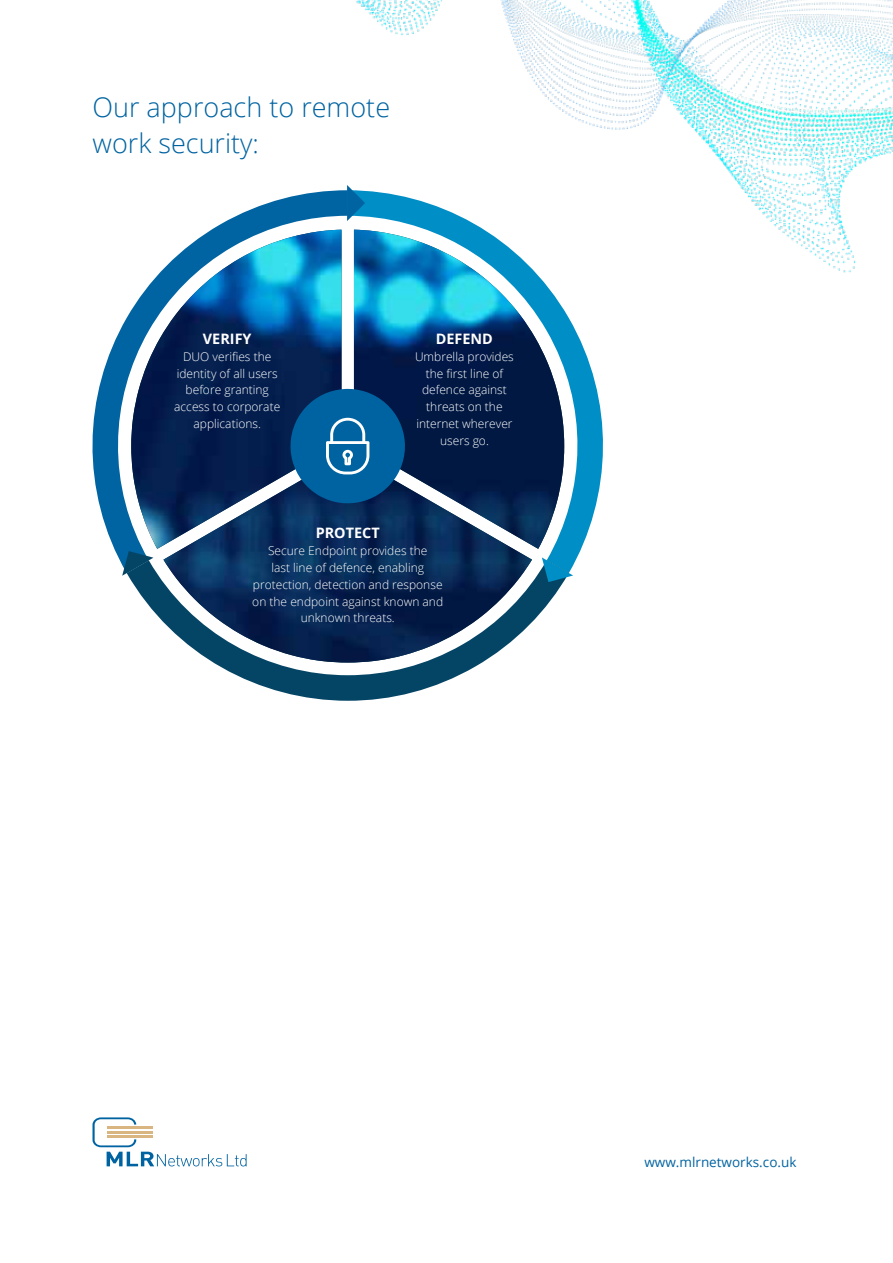
<style>
.page{position:relative;width:893px;height:1263px;background:#fff}
.page>*{position:absolute;margin:0;border:0;box-sizing:border-box;transform-origin:0 0}
.t1{font:300 27px/36px "Open Sans";color:#0063a1}
.t2{font:700 14.4px "Open Sans";color:#fff}
.t3{font:13.5px "Open Sans";color:#0063a1}
.t4{font:300 12px/16.8px "Open Sans";color:#fff;text-align:center}
</style>
<div class="page">
<img style="left:356px;top:0;width:537px;height:273px">
<svg style="left:92px;top:1117px;width:155px;height:49px"></svg>
<svg style="left:354px;top:190px;width:262px;height:376px"></svg>
<svg style="left:92px;top:190px;width:255px;height:375px"></svg>
<svg style="left:128px;top:576px;width:355px;height:125px"></svg>
<svg style="left:347px;top:185px;width:18px;height:36px"></svg>
<svg style="left:564px;top:557px;width:9px;height:24px"></svg>
<svg style="left:122px;top:551px;width:9px;height:25px"></svg>
<img style="left:131px;top:230px;width:433px;height:432px">
<svg style="left:282px;top:381px;width:131px;height:130px;background:#135589"></svg>
<h1 class="t1" style="left:92px;top:89px;width:299px">Our approach to remote work security:</h1>
<p class="t2" style="left:203px;top:329px;width:50px">VERIFY</p>
<p class="t4" style="left:174px;top:348px;width:108px">DUO verifies the identity of all users before granting access to corporate applications.</p>
<p class="t2" style="left:436px;top:329px;width:59px">DEFEND</p>
<p class="t4" style="left:415px;top:348px;width:100px">Umbrella provides the first line of defence against threats on the internet wherever users go.</p>
<p class="t2" style="left:316px;top:523px;width:65px">PROTECT</p>
<p class="t4" style="left:252px;top:542px;width:192px">Secure Endpoint provides the<br>last line of defence, enabling protection, detection and response on the endpoint against known and unknown threats.</p>
<p class="t3" style="left:644px;top:1152px;width:154px">www.mlrnetworks.co.uk</p>
</div>
